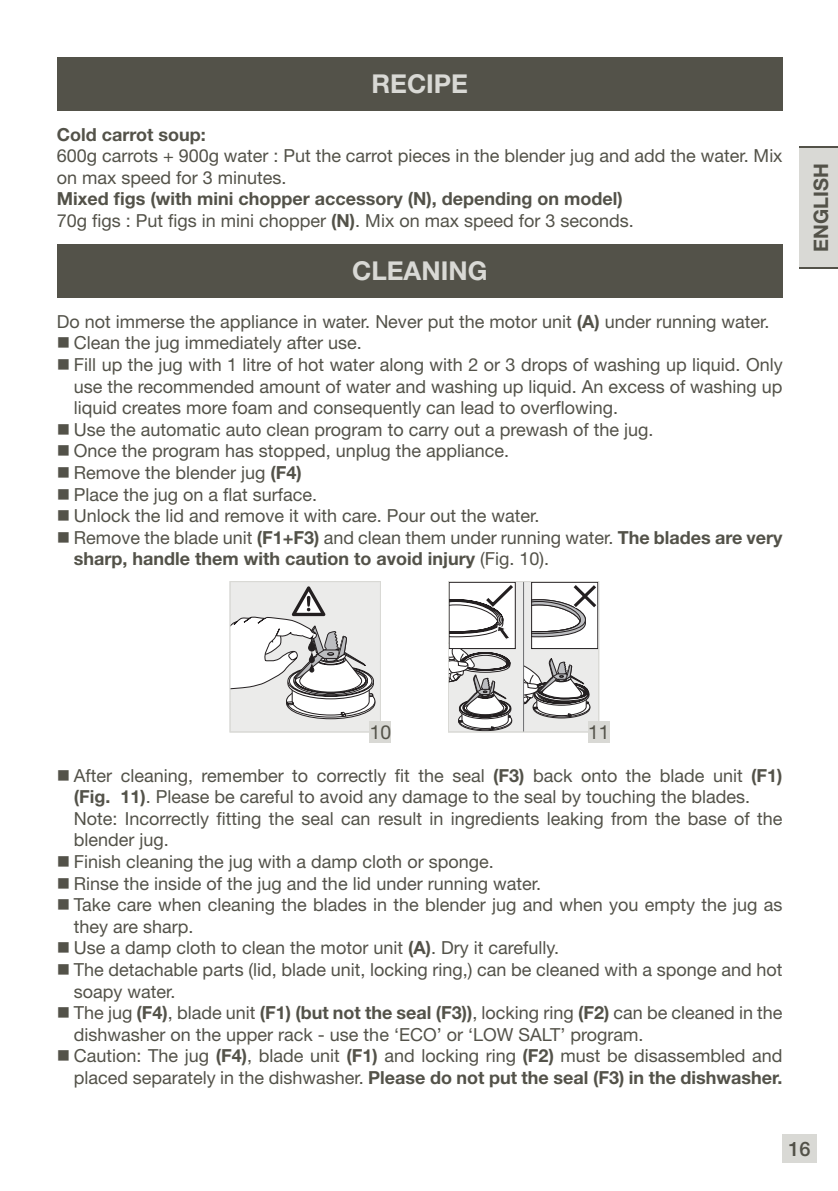
<style>
.page{position:relative;width:838px;height:1191px;background:#fff}
.page>*{position:absolute;margin:0;border:0;box-sizing:border-box;transform-origin:0 0}
.t1{font:700 26px "Helvetica Neue LT Std";color:#d9d9d5}
.t2{font:700 20px "Helvetica Neue LT Std";color:#535249}
.t3{font:500 20px "Helvetica Neue LT Std";color:#535249}
.t4{font:19.2px "Helvetica Neue LT Std";color:#535249}
.t5{font:18px/21.6px "Helvetica Neue LT Std";color:#535249}
.t6{font:700 18px/21.6px "Helvetica Neue LT Std";color:#535249}
.s1{font-weight:400}
.s2{font-weight:700}
</style>
<div class="page">
<div style="left:783px;top:1134px;width:34px;height:28px;background:#d9d9d5"></div>
<div style="left:800px;top:146px;width:38px;height:123px;background:#d9d9d5"></div>
<hr style="left:800px;top:268px;width:38px;height:1px;background:#535249">
<hr style="left:800px;top:146px;width:38px;height:1px;background:#535249">
<div style="left:57px;top:57px;width:726px;height:54px;background:#535249"></div>
<div style="left:57px;top:244px;width:726px;height:54px;background:#535249"></div>
<div style="left:230px;top:581px;width:150px;height:151px;background:#ebebea"></div>
<svg style="left:232px;top:586px;width:142px;height:134px"></svg>
<div style="left:230px;top:581px;width:151px;height:151px;border:1px solid #d9d9d5"></div>
<div style="left:369px;top:721px;width:22px;height:22px;background:#d9d9d5"></div>
<div style="left:448px;top:581px;width:151px;height:151px;background:#ebebea"></div>
<div style="left:533px;top:697px;width:57px;height:21px;border:1px solid #231f20;border-radius:50%"></div>
<div style="left:533px;top:696px;width:57px;height:21px;border:1px solid #231f20;border-radius:50%"></div>
<svg style="left:524px;top:658px;width:65px;height:61px"></svg>
<hr style="left:523px;top:581px;width:1px;height:151px;background:#6c6d70">
<div style="left:532px;top:582px;width:66px;height:66px;background:#fff"></div>
<div style="left:531px;top:582px;width:67px;height:67px;border:1px solid #231f20"></div>
<div style="left:448px;top:581px;width:151px;height:151px;border:1px solid #d9d9d5"></div>
<div style="left:588px;top:721px;width:22px;height:22px;background:#d9d9d5"></div>
<svg style="left:532px;top:581px;width:68px;height:56px"></svg>
<svg style="left:448px;top:581px;width:69px;height:149px"></svg>
<h1 class="t1" style="left:371px;top:68px;width:98px">RECIPE</h1>
<p class="t6" style="left:57px;top:123px;width:151px">Cold carrot soup:</p>
<p class="t5" style="left:57px;top:145px;width:727px">600g carrots + 900g water : Put the carrot pieces in the blender jug and add the water. Mix on max speed for 3 minutes.</p>
<p class="t6" style="left:57px;top:188px;width:578px">Mixed figs (with mini chopper accessory (N), depending on model)<br><span class="s1">70g figs : Put figs in mini chopper</span> (N)<span class="s1">. Mix on max speed for 3 seconds.</span></p>
<h1 class="t1" style="left:352px;top:255px;width:137px">CLEANING</h1>
<p class="t5" style="left:74px;top:310px;width:710px;text-indent:-17px">Do not immerse the appliance in water. Never put the motor unit <span class="s2">(A)</span> under running water.<br>Clean the jug immediately after use.<br>Fill up the jug with 1 litre of hot water along with 2 or 3 drops of washing up liquid. Only use the recommended amount of water and washing up liquid. An excess of washing up liquid creates more foam and consequently can lead to overflowing.<br>Use the automatic auto clean program to carry out a prewash of the jug.<br>Once the program has stopped, unplug the appliance.<br>Remove the blender jug <span class="s2">(F4)<br></span>Place the jug on a flat surface.<br>Unlock the lid and remove it with care. Pour out the water.<br>Remove the blade unit <span class="s2">(F1+F3)</span> and clean them under running water. <span class="s2">The blades are very sharp, handle them with caution to avoid injury</span> (Fig. 10).</p>
<p class="t2" style="left:809px;top:252px;width:90px;rotate:-90deg">ENGLISH</p>
<p class="t4" style="left:370px;top:720px;width:23px">10</p>
<p class="t4" style="left:588px;top:720px;width:23px">11</p>
<p class="t5" style="left:74px;top:764px;width:710px">After cleaning, remember to correctly fit the seal <span class="s2">(F3)</span> back onto the blade unit <span class="s2">(F1) (Fig. 11)</span>. Please be careful to avoid any damage to the seal by touching the blades.<br>Note: Incorrectly fitting the seal can result in ingredients leaking from the base of the blender jug.<br>Finish cleaning the jug with a damp cloth or sponge.<br>Rinse the inside of the jug and the lid under running water.<br>Take care when cleaning the blades in the blender jug and when you empty the jug as they are sharp.<br>Use a damp cloth to clean the motor unit <span class="s2">(A)</span>. Dry it carefully.<br>The detachable parts (lid, blade unit, locking ring,) can be cleaned with a sponge and hot soapy water.<br>The jug <span class="s2">(F4)</span>, blade unit <span class="s2">(F1) (but not the seal (F3))</span>, locking ring <span class="s2">(F2)</span> can be cleaned in the dishwasher on the upper rack - use the ‘ECO’ or ‘LOW SALT’ program.<br>Caution: The jug <span class="s2">(F4)</span>, blade unit <span class="s2">(F1)</span> and locking ring <span class="s2">(F2)</span> must be disassembled and placed separately in the dishwasher. <span class="s2">Please do not put the seal (F3) in the dishwasher.</span></p>
<p class="t3" style="left:788px;top:1136px;width:24px">16</p>
</div>
